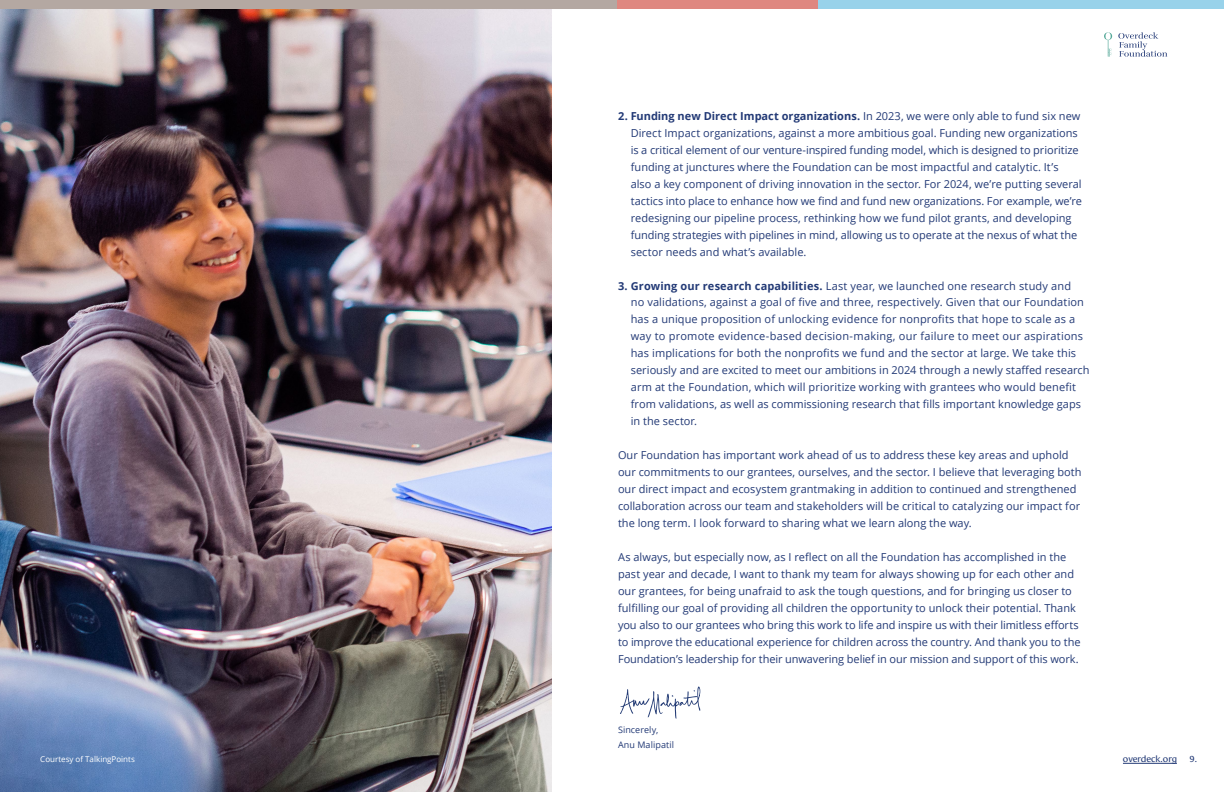
<style>
.page{position:relative;width:1224px;height:792px;background:#fff}
.page>*{position:absolute;margin:0;border:0;box-sizing:border-box;transform-origin:0 0}
.t1{font:11px/17px "Open Sans";color:#233a76}
.t2{font:9px/15px "Open Sans";letter-spacing:.01em;color:#233a76}
.t3{font:9px "Cora";color:#233a76}
.t4{font:8px "Open Sans";color:#fff}
.s1{font-weight:700}
</style>
<div class="page">
<svg style="left:620px;top:687px;width:80px;height:32px"></svg>
<img style="left:0;top:9px;width:552px;height:783px">
<hr style="left:1123px;top:763px;width:54px;height:1px;background:#233a76">
<div style="left:0;top:0;width:619px;height:9px;background:#b4a8a2"></div>
<div style="left:618px;top:0;width:201px;height:9px;background:#df8780"></div>
<div style="left:819px;top:0;width:405px;height:9px;background:#98d2ea"></div>
<svg style="left:1104px;top:32px;width:8px;height:25px"></svg>
<svg style="left:1118px;top:32px;width:49px;height:25px"></svg>
<p class="t1" style="left:631px;top:107px;width:453px;text-indent:-13px"><span class="s1">2. Funding new Direct Impact organizations.</span> In 2023, we were only able to fund six new Direct Impact organizations, against a more ambitious goal. Funding new organizations is a critical element of our venture-inspired funding model, which is designed to prioritize funding at junctures where the Foundation can be most impactful and catalytic. It’s also a key component of driving innovation in the sector. For 2024, we’re putting several tactics into place to enhance how we find and fund new organizations. For example, we’re redesigning our pipeline process, rethinking how we fund pilot grants, and developing funding strategies with pipelines in mind, allowing us to operate at the nexus of what the sector needs and what’s available.</p>
<p class="t1" style="left:631px;top:277px;width:460px;text-indent:-13px"><span class="s1">3. Growing our research capabilities.</span> Last year, we launched one research study and<br>no validations, against a goal of five and three, respectively. Given that our Foundation has a unique proposition of unlocking evidence for nonprofits that hope to scale as a way to promote evidence-based decision-making, our failure to meet our aspirations has implications for both the nonprofits we fund and the sector at large. We take this seriously and are excited to meet our ambitions in 2024 through a newly staffed research arm at the Foundation, which will prioritize working with grantees who would benefit from validations, as well as commissioning research that fills important knowledge gaps in the sector.</p>
<p class="t1" style="left:618px;top:447px;width:465px">Our Foundation has important work ahead of us to address these key areas and uphold our commitments to our grantees, ourselves, and the sector. I believe that leveraging both our direct impact and ecosystem grantmaking in addition to continued and strengthened collaboration across our team and stakeholders will be critical to catalyzing our impact for the long term. I look forward to sharing what we learn along the way.</p>
<p class="t1" style="left:618px;top:549px;width:464px">As always, but especially now, as I reflect on all the Foundation has accomplished in the past year and decade, I want to thank my team for always showing up for each other and our grantees, for being unafraid to ask the tough questions, and for bringing us closer to fulfilling our goal of providing all children the opportunity to unlock their potential. Thank you also to our grantees who bring this work to life and inspire us with their limitless efforts to improve the educational experience for children across the country. And thank you to the Foundation’s leadership for their unwavering belief in our mission and support of this work.</p>
<p class="t2" style="left:618px;top:722px;width:58px">Sincerely,<br>Anu Malipatil</p>
<p class="t4" style="left:40px;top:754px;width:96px">Courtesy of TalkingPoints</p>
<p class="t3" style="left:1123px;top:754px;width:56px">overdeck.org</p>
<p class="t3" style="left:1190px;top:754px;width:9px">9.</p>
</div>
